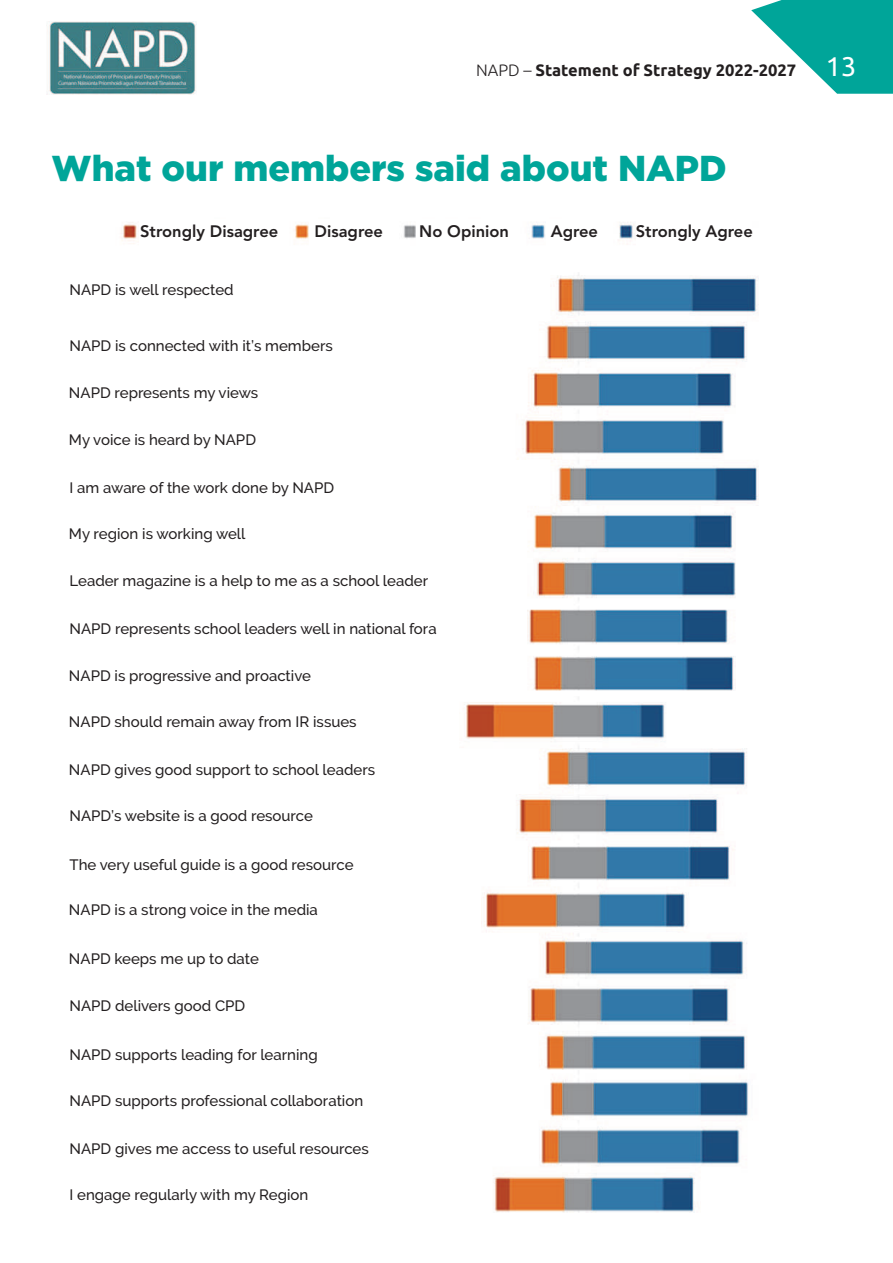
<style>
.page{position:relative;width:893px;height:1263px;background:#fff}
.page>*{position:absolute;margin:0;border:0;box-sizing:border-box;transform-origin:0 0}
.t1{font:900 36px "Gotham";color:#00a599}
.t2{font:800 16.5px "Avenir LT";color:#231f20}
.t3{font:700 16.5px "Ubuntu";color:#231f20}
.t4{font:500 15px "Raleway";color:#231f20}
.s1{font-weight:300}
.s2{font-weight:400;font-size:27px;color:#fff}
</style>
<div class="page">
<img style="left:121px;top:222px;width:514px;height:22px">
<div style="left:139px;top:220px;width:149px;height:30px;background:#fff"></div>
<div style="left:309px;top:220px;width:85px;height:30px;background:#fff"></div>
<div style="left:417px;top:220px;width:103px;height:30px;background:#fff"></div>
<div style="left:546px;top:220px;width:66px;height:30px;background:#fff"></div>
<svg style="left:751px;top:0;width:142px;height:94px"></svg>
<img style="left:47px;top:21px;width:149px;height:74px">
<img style="left:463px;top:273px;width:296px;height:939px">
<p class="t3" style="left:476px;top:60px;width:382px"><span class="s1">NAPD –</span> Statement of Strategy 2022-2027 <span class="s2">13</span></p>
<h1 class="t1" style="left:52px;top:155px;width:677px">What our members said about NAPD</h1>
<p class="t2" style="left:140px;top:225px;width:140px">Strongly Disagree</p>
<p class="t2" style="left:315px;top:225px;width:70px">Disagree</p>
<p class="t2" style="left:419px;top:225px;width:91px">No Opinion</p>
<p class="t2" style="left:551px;top:225px;width:49px">Agree</p>
<p class="t2" style="left:636px;top:225px;width:119px">Strongly Agree</p>
<p class="t4" style="left:70px;top:284px;width:166px">NAPD is well respected</p>
<p class="t4" style="left:70px;top:340px;width:265px">NAPD is connected with it’s members</p>
<p class="t4" style="left:69px;top:387px;width:191px">NAPD represents my views</p>
<p class="t4" style="left:69px;top:434px;width:189px">My voice is heard by NAPD</p>
<p class="t4" style="left:69px;top:482px;width:266px">I am aware of the work done by NAPD</p>
<p class="t4" style="left:69px;top:528px;width:178px">My region is working well</p>
<p class="t4" style="left:69px;top:575px;width:360px">Leader magazine is a help to me as a school leader</p>
<p class="t4" style="left:69px;top:623px;width:369px">NAPD represents school leaders well in national fora</p>
<p class="t4" style="left:69px;top:670px;width:244px">NAPD is progressive and proactive</p>
<p class="t4" style="left:69px;top:716px;width:289px">NAPD should remain away from IR issues</p>
<p class="t4" style="left:69px;top:764px;width:308px">NAPD gives good support to school leaders</p>
<p class="t4" style="left:69px;top:810px;width:245px">NAPD’s website is a good resource</p>
<p class="t4" style="left:69px;top:859px;width:286px">The very useful guide is a good resource</p>
<p class="t4" style="left:69px;top:904px;width:250px">NAPD is a strong voice in the media</p>
<p class="t4" style="left:69px;top:953px;width:191px">NAPD keeps me up to date</p>
<p class="t4" style="left:69px;top:1000px;width:177px">NAPD delivers good CPD</p>
<p class="t4" style="left:69px;top:1049px;width:250px">NAPD supports leading for learning</p>
<p class="t4" style="left:69px;top:1095px;width:295px">NAPD supports professional collaboration</p>
<p class="t4" style="left:69px;top:1143px;width:301px">NAPD gives me access to useful resources</p>
<p class="t4" style="left:69px;top:1189px;width:240px">I engage regularly with my Region</p>
</div>
